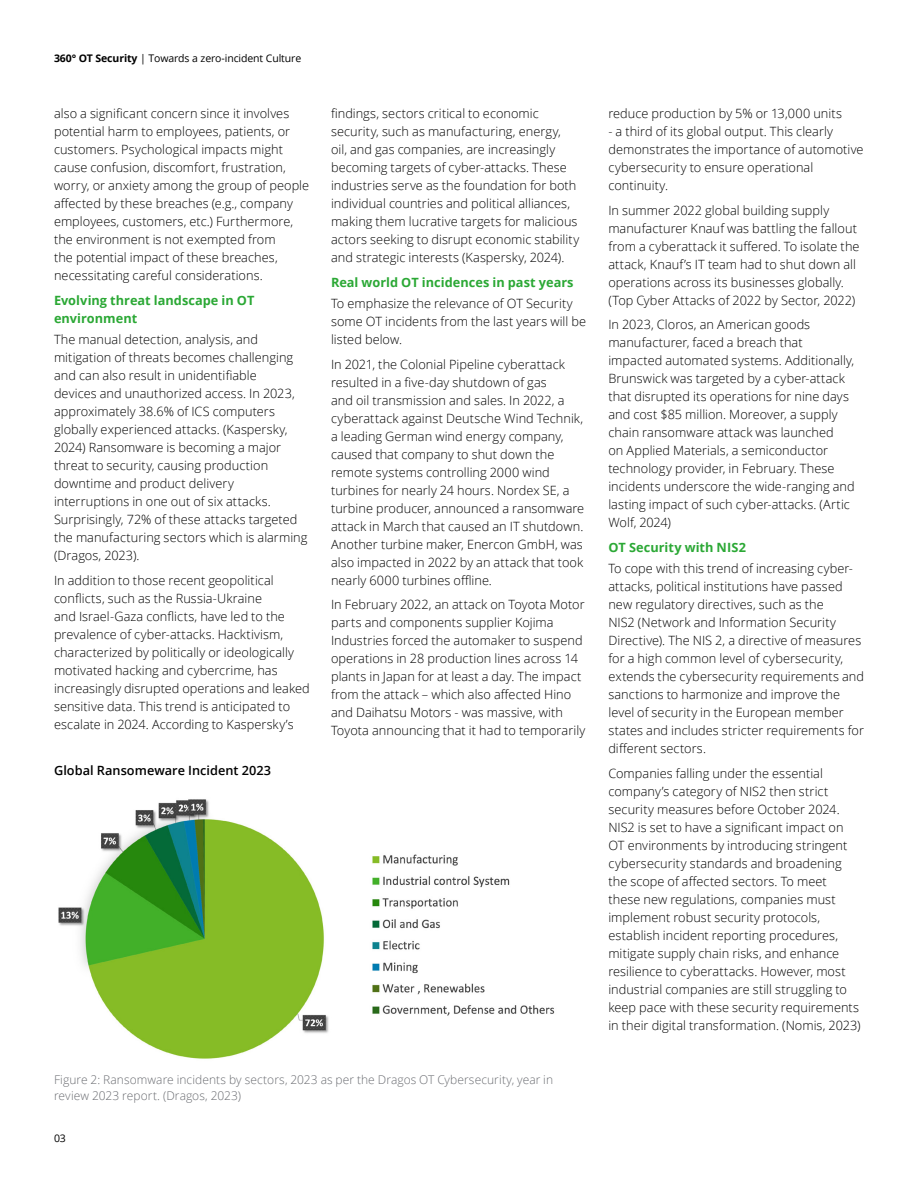
<style>
.page{position:relative;width:918px;height:1188px;background:#fff}
.page>*{position:absolute;margin:0;border:0;box-sizing:border-box;transform-origin:0 0}
.t1{font:300 12.75px/18px "Open Sans";letter-spacing:.005em;color:#000}
.t2{font:700 12.75px/18px "Open Sans";letter-spacing:.005em;color:#2ba835}
.t3{font:600 12.75px "Open Sans";letter-spacing:.005em;color:#000}
.t4{font:300 12px/16.5px "Open Sans";letter-spacing:.005em;color:#6a6c71}
.t5{font:10.5px "Open Sans";letter-spacing:-.01em;color:#000}
.s1{font-weight:700}
</style>
<div class="page">
<img style="left:58px;top:799px;width:497px;height:260px">
<p class="t5" style="left:54px;top:51px;width:249px"><span class="s1">360° OT Security</span> | Towards a zero-incident Culture</p>
<p class="t1" style="left:54px;top:104px;width:257px">also a significant concern since it involves potential harm to employees, patients, or customers. Psychological impacts might cause confusion, discomfort, frustration, worry, or anxiety among the group of people affected by these breaches (e.g., company employees, customers, etc.) Furthermore, the environment is not exempted from<br>the potential impact of these breaches, necessitating careful considerations.</p>
<p class="t2" style="left:54px;top:291px;width:202px">Evolving threat landscape in OT environment</p>
<p class="t1" style="left:54px;top:330px;width:255px">The manual detection, analysis, and mitigation of threats becomes challenging and can also result in unidentifiable<br>devices and unauthorized access. In 2023, approximately 38.6% of ICS computers globally experienced attacks. (Kaspersky, 2024) Ransomware is becoming a major threat to security, causing production downtime and product delivery interruptions in one out of six attacks.<br>Surprisingly, 72% of these attacks targeted the manufacturing sectors which is alarming (Dragos, 2023).</p>
<p class="t1" style="left:54px;top:571px;width:257px">In addition to those recent geopolitical conflicts, such as the Russia-Ukraine<br>and Israel-Gaza conflicts, have led to the prevalence of cyber-attacks. Hacktivism, characterized by politically or ideologically motivated hacking and cybercrime, has increasingly disrupted operations and leaked sensitive data. This trend is anticipated to escalate in 2024. According to Kaspersky’s</p>
<p class="t3" style="left:54px;top:762px;width:219px">Global Ransomeware Incident 2023</p>
<p class="t1" style="left:331px;top:104px;width:250px">findings, sectors critical to economic security, such as manufacturing, energy, oil, and gas companies, are increasingly becoming targets of cyber-attacks. These industries serve as the foundation for both individual countries and political alliances, making them lucrative targets for malicious actors seeking to disrupt economic stability and strategic interests (Kaspersky, 2024).</p>
<p class="t2" style="left:331px;top:273px;width:244px">Real world OT incidences in past years</p>
<p class="t1" style="left:331px;top:294px;width:257px">To emphasize the relevance of OT Security some OT incidents from the last years will be listed below.</p>
<p class="t1" style="left:331px;top:355px;width:255px">In 2021, the Colonial Pipeline cyberattack resulted in a five-day shutdown of gas<br>and oil transmission and sales. In 2022, a cyberattack against Deutsche Wind Technik, a leading German wind energy company, caused that company to shut down the remote systems controlling 2000 wind turbines for nearly 24 hours. Nordex SE, a turbine producer, announced a ransomware attack in March that caused an IT shutdown.<br>Another turbine maker, Enercon GmbH, was also impacted in 2022 by an attack that took nearly 6000 turbines offline.</p>
<p class="t1" style="left:331px;top:595px;width:256px">In February 2022, an attack on Toyota Motor parts and components supplier Kojima Industries forced the automaker to suspend operations in 28 production lines across 14 plants in Japan for at least a day. The impact from the attack – which also affected Hino and Daihatsu Motors - was massive, with Toyota announcing that it had to temporarily</p>
<p class="t4" style="left:54px;top:1071px;width:501px">Figure 2: Ransomware incidents by sectors, 2023 as per the Dragos OT Cybersecurity, year in review 2023 report. (Dragos, 2023)</p>
<p class="t5" style="left:54px;top:1131px;width:13px">03</p>
<p class="t1" style="left:608px;top:104px;width:235px">reduce production by 5% or 13,000 units</p>
<p class="t1" style="left:608px;top:122px;width:257px">- a third of its global output. This clearly demonstrates the importance of automotive cybersecurity to ensure operational continuity.</p>
<p class="t1" style="left:608px;top:201px;width:253px">In summer 2022 global building supply manufacturer Knauf was battling the fallout from a cyberattack it suffered. To isolate the attack, Knauf’s IT team had to shut down all operations across its businesses globally. (Top Cyber Attacks of 2022 by Sector, 2022)</p>
<p class="t1" style="left:608px;top:315px;width:248px">In 2023, Cloros, an American goods manufacturer, faced a breach that impacted automated systems. Additionally, Brunswick was targeted by a cyber-attack that disrupted its operations for nine days and cost $85 million. Moreover, a supply chain ransomware attack was launched<br>on Applied Materials, a semiconductor technology provider, in February. These incidents underscore the wide-ranging and lasting impact of such cyber-attacks. (Artic Wolf, 2024)</p>
<p class="t2" style="left:608px;top:538px;width:139px">OT Security with NIS2</p>
<p class="t1" style="left:608px;top:559px;width:257px">To cope with this trend of increasing cyber&shy;attacks, political institutions have passed new regulatory directives, such as the<br>NIS2 (Network and Information Security Directive). The NIS 2, a directive of measures for a high common level of cybersecurity, extends the cybersecurity requirements and sanctions to harmonize and improve the level of security in the European member states and includes stricter requirements for different sectors.</p>
<p class="t1" style="left:608px;top:764px;width:254px">Companies falling under the essential company’s category of NIS2 then strict security measures before October 2024.<br>NIS2 is set to have a significant impact on OT environments by introducing stringent cybersecurity standards and broadening the scope of affected sectors. To meet these new regulations, companies must implement robust security protocols, establish incident reporting procedures, mitigate supply chain risks, and enhance resilience to cyberattacks. However, most industrial companies are still struggling to keep pace with these security requirements in their digital transformation. (Nomis, 2023)</p>
</div>
